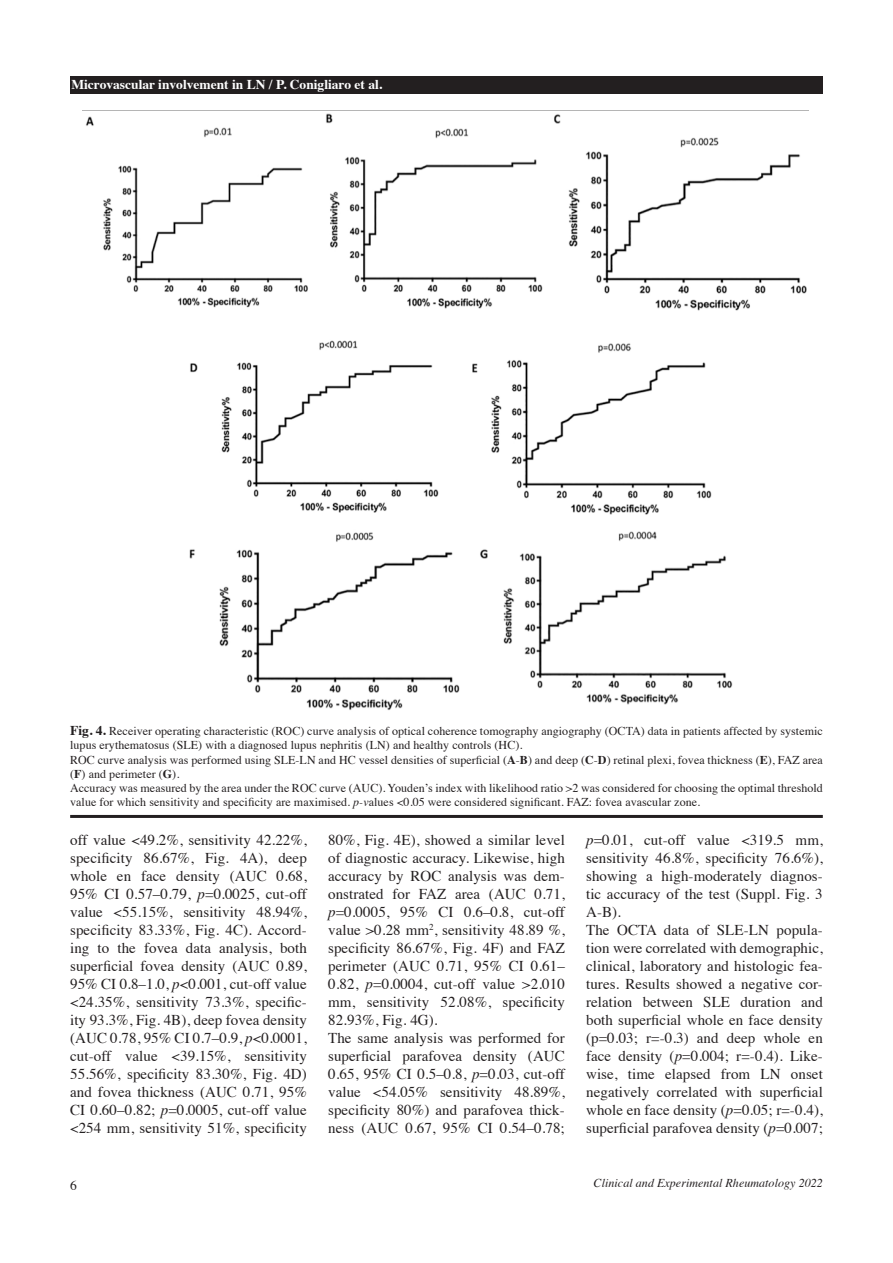
<style>
.page{position:relative;width:893px;height:1263px;background:#fff}
.page>*{position:absolute;margin:0;border:0;box-sizing:border-box;transform-origin:0 0}
.Normal__Web{font:15px/18px "Times";letter-spacing:.005em;color:#231f20;text-align:justify}
.t1{font:700 13.5px "Times";color:#fff}
.t2{font:13.5px "Times";color:#231f20}
.Normal__Web-2{font:12px/14.2px "Times";letter-spacing:.005em;color:#231f20}
.t3{font:italic 12px "Times";letter-spacing:.005em;color:#231f20}
.s1{font-weight:700;font-size:13.5px}
.s2{font-weight:700}
.s3{font-style:italic}
</style>
<div class="page">
<div style="left:70px;top:77px;width:753px;height:17px;background:#231f20"></div>
<img style="left:86px;top:113px;width:721px;height:597px">
<hr style="left:70px;top:815px;width:753px;height:3px;background:#231f20">
<p class="t1" style="left:71px;top:71px;width:312px">Microvascular involvement in LN / P. Conigliaro et al.</p>
<p class="Normal__Web-2" style="left:70px;top:723px;width:754px"><span class="s1">Fig. 4.</span> Receiver operating characteristic (ROC) curve analysis of optical coherence tomography angiography (OCTA) data in patients affected by systemic lupus erythematosus (SLE) with a diagnosed lupus nephritis (LN) and healthy controls (HC).</p>
<p class="Normal__Web-2" style="left:70px;top:751px;width:754px">ROC curve analysis was performed using SLE-LN and HC vessel densities of superficial (<span class="s2">A</span>-<span class="s2">B</span>) and deep (<span class="s2">C</span>-<span class="s2">D</span>) retinal plexi, fovea thickness (<span class="s2">E</span>), FAZ area (<span class="s2">F</span>) and perimeter (<span class="s2">G</span>).</p>
<p class="Normal__Web-2" style="left:70px;top:780px;width:754px">Accuracy was measured by the area under the ROC curve (AUC). Youden’s index with likelihood ratio &gt;2 was considered for choosing the optimal threshold value for which sensitivity and specificity are maximised. <span class="s3">p-v</span>alues &lt;0.05 were considered significant. FAZ: fovea avascular zone.</p>
<p class="Normal__Web" style="left:70px;top:829px;width:238px">off value &lt;49.2%, sensitivity 42.22%, specificity 86.67%, Fig. 4A), deep whole en face density (AUC 0.68, 95% CI 0.57–0.79, <span class="s3">p</span>=0.0025, cut-off value &lt;55.15%, sensitivity 48.94%, specificity 83.33%, Fig. 4C). Accord&shy;ing to the fovea data analysis, both superficial fovea density (AUC 0.89, 95% CI 0.8–1.0, <span class="s3">p</span>&lt;0.001, cut-off value &lt;24.35%, sensitivity 73.3%, specific&shy;ity 93.3%, Fig. 4B), deep fovea density (AUC 0.78, 95% CI 0.7–0.9, <span class="s3">p</span>&lt;0.0001, cut-off value &lt;39.15%, sensitivity 55.56%, specificity 83.30%, Fig. 4D) and fovea thickness (AUC 0.71, 95% CI 0.60–0.82; <span class="s3">p</span>=0.0005, cut-off value &lt;254 mm, sensitivity 51%, specificity</p>
<p class="Normal__Web" style="left:328px;top:829px;width:238px">80%, Fig. 4E), showed a similar level of diagnostic accuracy. Likewise, high accuracy by ROC analysis was dem&shy;onstrated for FAZ area (AUC 0.71, <span class="s3">p</span>=0.0005, 95% CI 0.6–0.8, cut-off value &gt;0.28 mm<sup>2</sup>, sensitivity 48.89 %, specificity 86.67%, Fig. 4F) and FAZ perimeter (AUC 0.71, 95% CI 0.61– 0.82, <span class="s3">p</span>=0.0004, cut-off value &gt;2.010 mm, sensitivity 52.08%, specificity 82.93%, Fig. 4G).</p>
<p class="Normal__Web" style="left:328px;top:1027px;width:238px">The same analysis was performed for superficial parafovea density (AUC 0.65, 95% CI 0.5–0.8, <span class="s3">p</span>=0.03, cut-off value &lt;54.05% sensitivity 48.89%, specificity 80%) and parafovea thick&shy;ness (AUC 0.67, 95% CI 0.54–0.78;</p>
<p class="Normal__Web" style="left:586px;top:829px;width:238px"><span class="s3">p</span>=0.01, cut-off value &lt;319.5 mm, sensitivity 46.8%, specificity 76.6%), showing a high-moderately diagnos&shy;tic accuracy of the test (Suppl. Fig. 3<br>A-B).</p>
<p class="Normal__Web" style="left:586px;top:919px;width:238px">The OCTA data of SLE-LN popula&shy;tion were correlated with demographic, clinical, laboratory and histologic fea&shy;tures. Results showed a negative cor&shy;relation between SLE duration and both superficial whole en face density (p=0.03; r=-0.3) and deep whole en face density (<span class="s3">p</span>=0.004; r=-0.4). Like&shy;wise, time elapsed from LN onset negatively correlated with superficial whole en face density (<span class="s3">p</span>=0.05; r=-0.4), superficial parafovea density (<span class="s3">p</span>=0.007;</p>
<p class="t2" style="left:70px;top:1172px;width:8px">6</p>
<p class="t3" style="left:594px;top:1173px;width:231px">Clinical and Experimental Rheumatology 2022</p>
</div>
